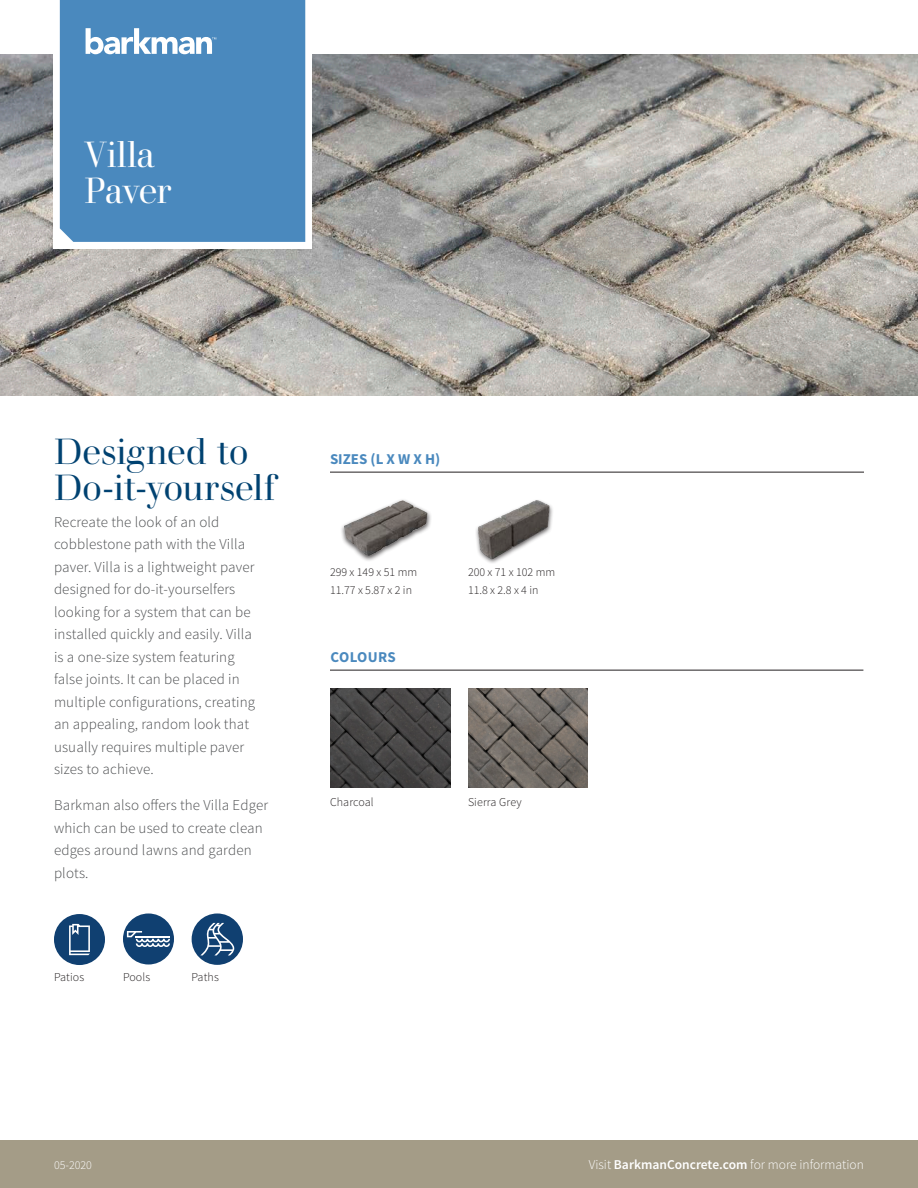
<style>
.page{position:relative;width:918px;height:1188px;background:#fff}
.page>*{position:absolute;margin:0;border:0;box-sizing:border-box;transform-origin:0 0}
.t1{font:36px/36px "Walbaum 60 pt";letter-spacing:.015em;color:#004271}
.t2{font:36px "Walbaum 60 pt";letter-spacing:-.005em;color:#fff}
.t3{font:300 15px/22.5px "Source Sans Pro";letter-spacing:.01em;color:#4b4d4f}
.t4{font:700 15px "Source Sans Pro";color:#4a89be}
.t5{font:700 15px "Source Sans Pro";letter-spacing:.02em;color:#4a89be}
.t6{font:300 13.5px "Source Sans Pro";color:#fff}
.Descriptor{font:300 12px "Source Sans Pro";color:#231f20}
.t7{font:300 12px "Source Sans Pro";color:#fff}
.s1{font-weight:600}
</style>
<div class="page">
<img style="left:0;top:54px;width:918px;height:342px">
<div style="left:0;top:1140px;width:918px;height:48px;background:#a49c87"></div>
<hr style="left:330px;top:670px;width:533px;height:1px;background:#231f20">
<img style="left:330px;top:688px;width:120px;height:100px">
<hr style="left:330px;top:472px;width:534px;height:1px;background:#231f20">
<div style="left:53px;top:0;width:259px;height:249px;background:#fff"></div>
<div style="left:60px;top:0;width:245px;height:242px;background:#4a89be"></div>
<svg style="left:86px;top:28px;width:130px;height:26px"></svg>
<div style="left:339px;top:498px;width:93px;height:64px;background:#231f20;opacity:.75"></div>
<img style="left:368px;top:500px;width:34px;height:15px">
<div style="left:123px;top:914px;width:51px;height:50px;background:#104071;border-radius:50%"></div>
<svg style="left:127px;top:931px;width:43px;height:16px"></svg>
<div style="left:192px;top:914px;width:51px;height:51px;background:#104071;border-radius:50%"></div>
<svg style="left:201px;top:923px;width:33px;height:32px"></svg>
<div style="left:54px;top:914px;width:51px;height:51px;background:#104071;border-radius:50%"></div>
<svg style="left:69px;top:924px;width:21px;height:31px"></svg>
<img style="left:468px;top:688px;width:120px;height:100px">
<img style="left:476px;top:500px;width:77px;height:63px">
<p class="t2" style="left:84px;top:125px;width:72px">Villa</p>
<p class="t2" style="left:84px;top:161px;width:89px">Paver</p>
<p class="t1" style="left:54px;top:430px;width:222px">Designed to<br>Do-it-yourself</p>
<p class="t3" style="left:54px;top:510px;width:203px">Recreate the look of an old cobblestone path with the Villa paver. Villa is a lightweight paver designed for do-it-yourselfers looking for a system that can be installed quickly and easily. Villa is a one-size system featuring false joints. It can be placed in multiple configurations, creating an appealing, random look that usually requires multiple paver sizes to achieve.</p>
<p class="t3" style="left:54px;top:794px;width:216px">Barkman also offers the Villa Edger which can be used to create clean edges around lawns and garden plots.</p>
<p class="Descriptor" style="left:54px;top:970px;width:32px">Patios</p>
<p class="Descriptor" style="left:123px;top:970px;width:29px">Pools</p>
<p class="Descriptor" style="left:191px;top:970px;width:29px">Paths</p>
<p class="t4" style="left:330px;top:449px;width:112px">SIZES (L X W X H)</p>
<p class="Descriptor" style="left:330px;top:565px;width:89px">299 x 149 x 51 mm</p>
<p class="Descriptor" style="left:330px;top:583px;width:84px">11.77 x 5.87 x 2 in</p>
<p class="t5" style="left:331px;top:647px;width:67px">COLOURS</p>
<p class="Descriptor" style="left:468px;top:565px;width:89px">200 x 71 x 102 mm</p>
<p class="Descriptor" style="left:468px;top:583px;width:72px">11.8 x 2.8 x 4 in</p>
<p class="Descriptor" style="left:330px;top:794px;width:45px">Charcoal</p>
<p class="Descriptor" style="left:468px;top:794px;width:55px">Sierra Grey</p>
<p class="t7" style="left:54px;top:1158px;width:40px">05-2020</p>
<p class="t6" style="left:589px;top:1157px;width:277px">Visit <span class="s1">BarkmanConcrete.com</span> for more information</p>
</div>
